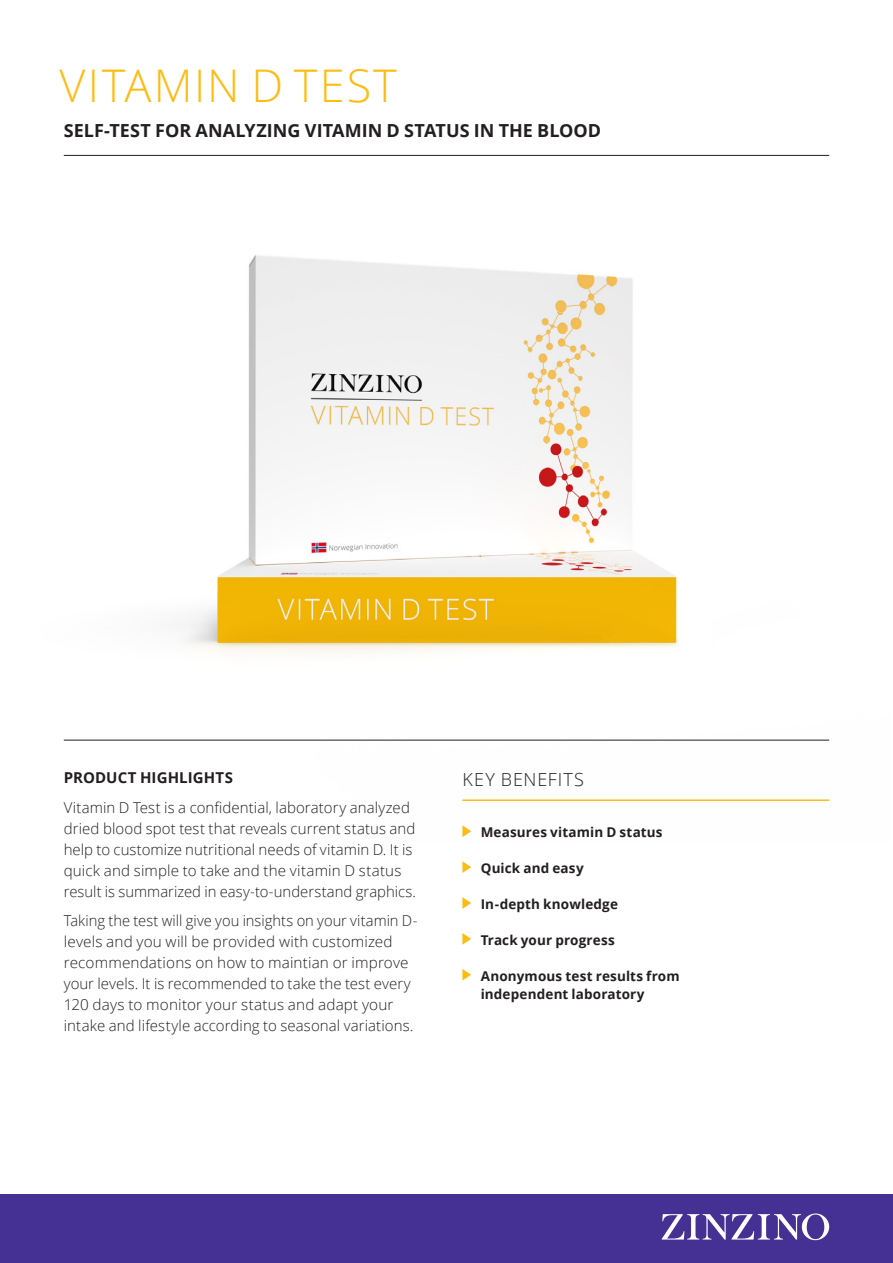
<style>
.page{position:relative;width:893px;height:1263px;background:#fff}
.page>*{position:absolute;margin:0;border:0;box-sizing:border-box;transform-origin:0 0}
.Heading_30_35_-_färg{font:300 45px "Open Sans";letter-spacing:.05em;color:#fdbc12}
.Sub-heading_12_14{font:700 18px "Open Sans";color:#231f20}
.Sub-heading_12_14-2{font:300 18px "Open Sans";letter-spacing:.055em;color:#231f20}
.Preamble_10_14{font:300 15px/21px "Open Sans";letter-spacing:.005em;color:#231f20}
.Preamble_10_14-2{font:700 15px "Open Sans";letter-spacing:.01em;color:#231f20}
.Key_Benefits_9_12{font:700 13.5px/18px "Open Sans";letter-spacing:.01em;color:#231f20}
</style>
<div class="page">
<div style="left:0;top:1194px;width:893px;height:69px;background:#443193"></div>
<svg style="left:662px;top:1213px;width:167px;height:27px"></svg>
<img style="left:63px;top:154px;width:767px;height:647px">
<hr style="left:462px;top:799px;width:367px;height:2px;background:#fdbc12">
<svg style="left:462px;top:825px;width:9px;height:12px"></svg>
<svg style="left:462px;top:861px;width:9px;height:12px"></svg>
<svg style="left:462px;top:897px;width:9px;height:12px"></svg>
<svg style="left:462px;top:933px;width:9px;height:12px"></svg>
<svg style="left:462px;top:969px;width:9px;height:11px"></svg>
<hr style="left:64px;top:740px;width:765px;height:1px;background:#231f20">
<hr style="left:64px;top:155px;width:765px;height:1px;background:#231f20">
<p class="Heading_30_35_-_färg" style="left:60px;top:55px;width:339px">VITAMIN D TEST</p>
<p class="Sub-heading_12_14" style="left:64px;top:118px;width:539px">SELF-TEST FOR ANALYZING VITAMIN D STATUS IN THE BLOOD</p>
<p class="Preamble_10_14-2" style="left:64px;top:767px;width:171px">PRODUCT HIGHLIGHTS</p>
<p class="Preamble_10_14" style="left:64px;top:796px;width:354px">Vitamin D Test is a confidential, laboratory analyzed dried blood spot test that reveals current status and help to customize nutritional needs of vitamin D. It is quick and simple to take and the vitamin D status result is summarized in easy-to-understand graphics.</p>
<p class="Preamble_10_14" style="left:64px;top:910px;width:355px">Taking the test will give you insights on your vitamin D&shy;levels and you will be provided with customized recommendations on how to maintian or improve your levels. It is recommended to take the test every 120 days to monitor your status and adapt your intake and lifestyle according to seasonal variations.</p>
<p class="Sub-heading_12_14-2" style="left:462px;top:767px;width:123px">KEY BENEFITS</p>
<p class="Key_Benefits_9_12" style="left:481px;top:823px;width:183px">Measures vitamin D status</p>
<p class="Key_Benefits_9_12" style="left:481px;top:859px;width:105px">Quick and easy</p>
<p class="Key_Benefits_9_12" style="left:481px;top:894px;width:139px">In-depth knowledge</p>
<p class="Key_Benefits_9_12" style="left:481px;top:930px;width:136px">Track your progress</p>
<p class="Key_Benefits_9_12" style="left:481px;top:966px;width:200px">Anonymous test results from independent laboratory</p>
</div>
